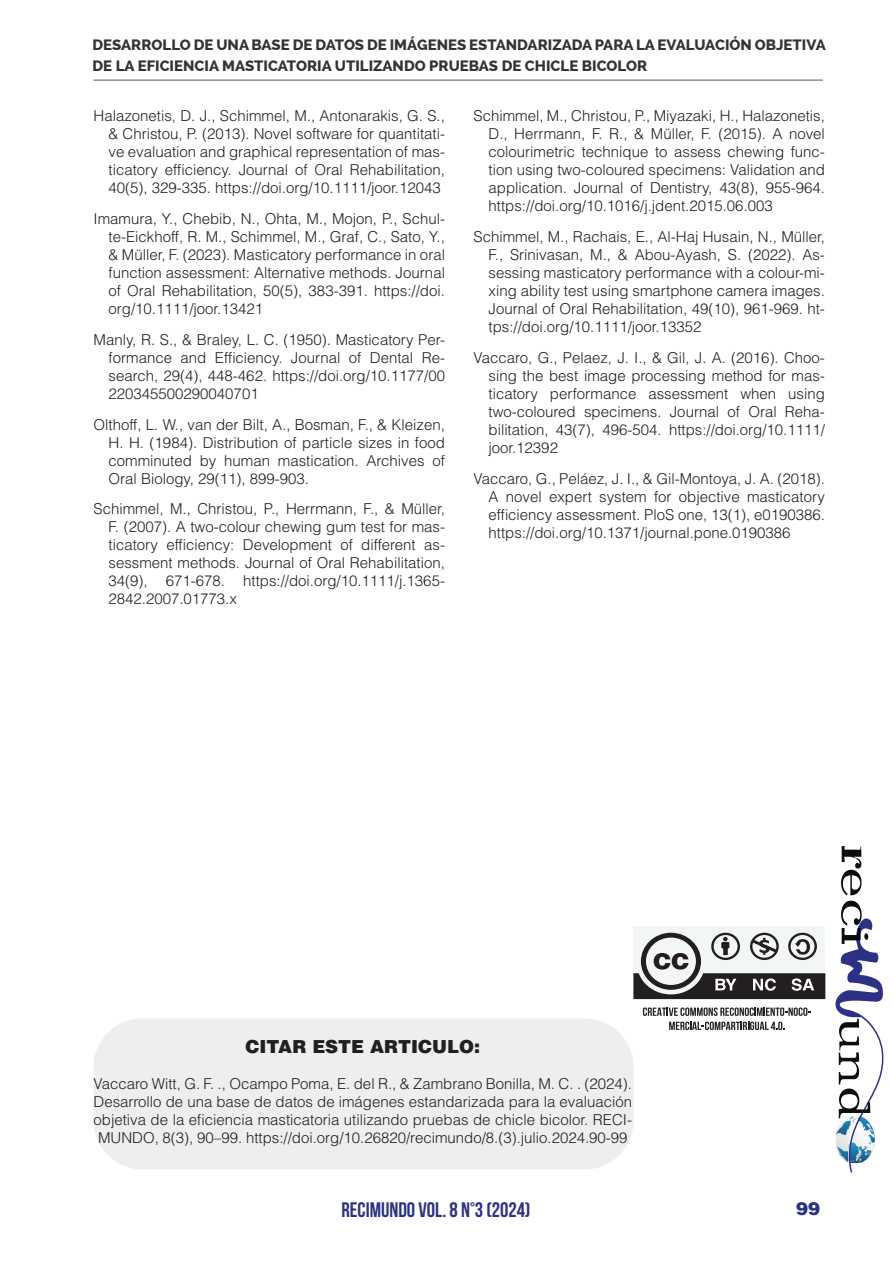
<style>
.page{position:relative;width:893px;height:1263px;background:#fff}
.page>*{position:absolute;margin:0;border:0;box-sizing:border-box;transform-origin:0 0}
.t1{font:700 21px "Bebas Neue";color:#2b3481}
.t2{font:900 18px "Helvetica LT Std";color:#231f20}
.t3{font:900 18px "Helvetica LT Std";color:#2b3481}
.t4{font:300 15px/18px "Helvetica LT Std";color:#231f20;text-align:justify}
.t5{font:800 15px/21px "Raleway";color:#333}
</style>
<div class="page">
<hr style="left:94px;top:80px;width:729px;height:1px;background:#545557">
<svg style="left:841px;top:846px;width:20px;height:49px"></svg>
<svg style="left:835px;top:901px;width:49px;height:272px"></svg>
<svg style="left:643px;top:1007px;width:168px;height:23px"></svg>
<div style="left:633px;top:926px;width:192px;height:73px;background:#f3f6f7"></div>
<svg style="left:633px;top:933px;width:192px;height:66px"></svg>
<div style="left:94px;top:1018px;width:539px;height:151px;background:#edeeed;border-radius:49px"></div>
<p class="t5" style="left:92px;top:35px;width:735px">DESARROLLO DE UNA BASE DE DATOS DE IMÁGENES ESTANDARIZADA PARA LA EVALUACIÓN OBJETIVA<br>DE LA EFICIENCIA MASTICATORIA UTILIZANDO PRUEBAS DE CHICLE BICOLOR</p>
<p class="t4" style="left:109px;top:107px;width:338px;text-indent:-15px">Halazonetis, D. J., Schimmel, M., Antonarakis, G. S., &amp; Christou, P. (2013). Novel software for quantitati&shy;ve evaluation and graphical representation of mas&shy;ticatory efficiency. Journal of Oral Rehabilitation, 40(5), 329-335. https://doi.org/10.1111/joor.12043</p>
<p class="t4" style="left:109px;top:210px;width:338px;text-indent:-15px">Imamura, Y., Chebib, N., Ohta, M., Mojon, P., Schul&shy;te-Eickhoff, R. M., Schimmel, M., Graf, C., Sato, Y., &amp; Müller, F. (2023). Masticatory performance in oral function assessment: Alternative methods. Journal of Oral Rehabilitation, 50(5), 383-391. https://doi. org/10.1111/joor.13421</p>
<p class="t4" style="left:109px;top:330px;width:338px;text-indent:-15px">Manly, R. S., &amp; Braley, L. C. (1950). Masticatory Per&shy;formance and Efficiency. Journal of Dental Re&shy;search, 29(4), 448-462. https://doi.org/10.1177/00<br>220345500290040701</p>
<p class="t4" style="left:109px;top:415px;width:338px;text-indent:-15px">Olthoff, L. W., van der Bilt, A., Bosman, F., &amp; Kleizen, H. H. (1984). Distribution of particle sizes in food comminuted by human mastication. Archives of Oral Biology, 29(11), 899-903.</p>
<p class="t4" style="left:109px;top:500px;width:338px;text-indent:-15px">Schimmel, M., Christou, P., Herrmann, F., &amp; Müller, F. (2007). A two-colour chewing gum test for mas&shy;ticatory efficiency: Development of different as&shy;sessment methods. Journal of Oral Rehabilitation, 34(9), 671-678. https://doi.org/10.1111/j.1365- 2842.2007.01773.x</p>
<p class="t4" style="left:488px;top:107px;width:338px;text-indent:-15px">Schimmel, M., Christou, P., Miyazaki, H., Halazonetis, D., Herrmann, F. R., &amp; Müller, F. (2015). A novel colourimetric technique to assess chewing func&shy;tion using two-coloured specimens: Validation and application. Journal of Dentistry, 43(8), 955-964. https://doi.org/10.1016/j.jdent.2015.06.003</p>
<p class="t4" style="left:488px;top:228px;width:338px;text-indent:-15px">Schimmel, M., Rachais, E., Al-Haj Husain, N., Müller, F., Srinivasan, M., &amp; Abou-Ayash, S. (2022). As&shy;sessing masticatory performance with a colour-mi&shy;xing ability test using smartphone camera images.<br>Journal of Oral Rehabilitation, 49(10), 961-969. ht&shy;tps://doi.org/10.1111/joor.13352</p>
<p class="t4" style="left:488px;top:348px;width:338px;text-indent:-15px">Vaccaro, G., Pelaez, J. I., &amp; Gil, J. A. (2016). Choo&shy;sing the best image processing method for mas&shy;ticatory performance assessment when using two-coloured specimens. Journal of Oral Reha&shy;bilitation, 43(7), 496-504. https://doi.org/10.1111/ joor.12392</p>
<p class="t4" style="left:488px;top:469px;width:338px;text-indent:-15px">Vaccaro, G., Peláez, J. I., &amp; Gil-Montoya, J. A. (2018).<br>A novel expert system for objective masticatory efficiency assessment. PloS one, 13(1), e0190386. https://doi.org/10.1371/journal.pone.0190386</p>
<p class="t2" style="left:246px;top:1035px;width:236px">CITAR ESTE ARTICULO:</p>
<p class="t4" style="left:94px;top:1074px;width:540px">Vaccaro Witt, G. F. ., Ocampo Poma, E. del R., &amp; Zambrano Bonilla, M. C. . (2024).<br>Desarrollo de una base de datos de imágenes estandarizada para la evaluación objetiva de la eficiencia masticatoria utilizando pruebas de chicle bicolor. RECI-MUNDO, 8(3), 90–99. https://doi.org/10.26820/recimundo/8.(3).julio.2024.90-99</p>
<h1 class="t1" style="left:341px;top:1198px;width:190px">RECIMUNDO VOL. 8 N°3 (2024)</h1>
<p class="t3" style="left:796px;top:1197px;width:26px">99</p>
</div>
